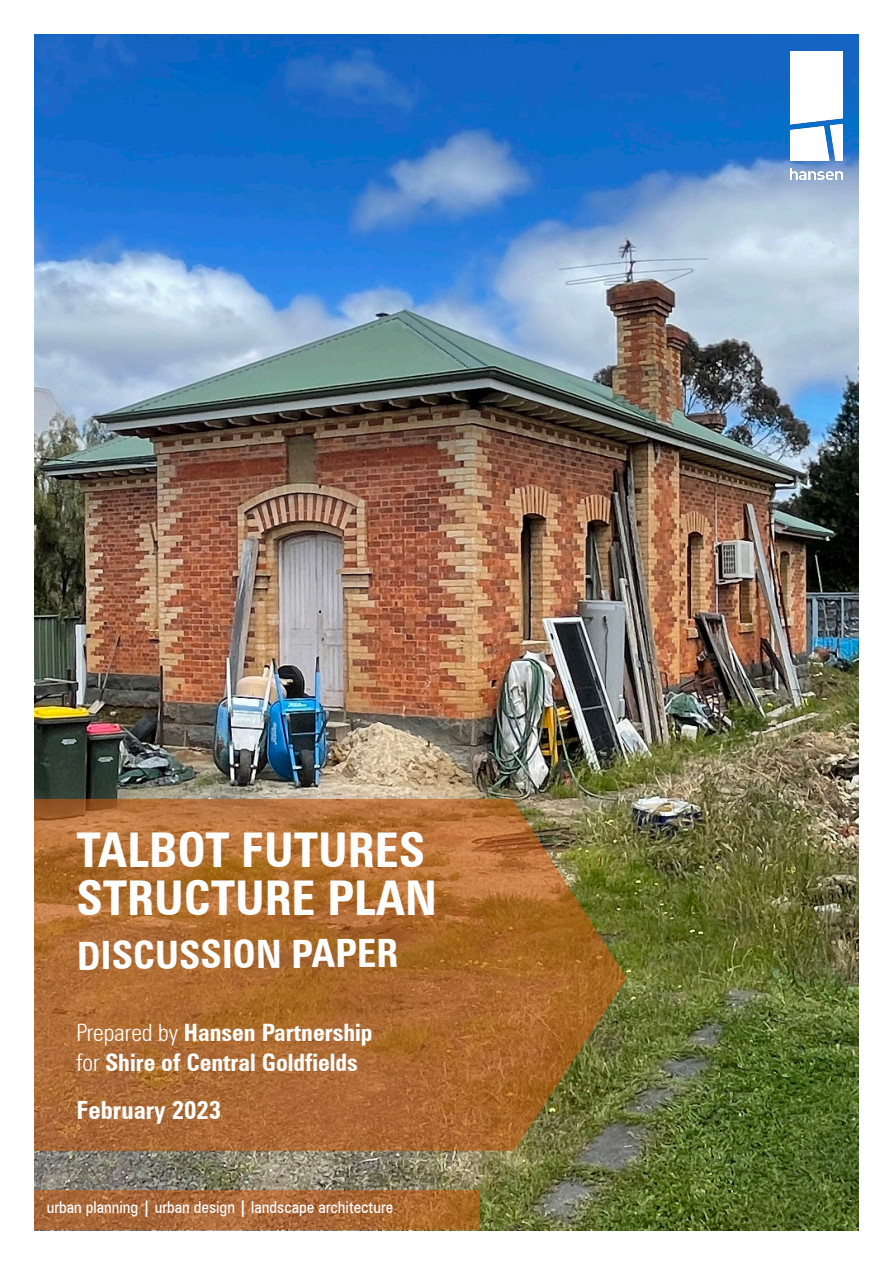
<style>
.page{position:relative;width:893px;height:1263px;background:#fff}
.page>*{position:absolute;margin:0;border:0;box-sizing:border-box;transform-origin:0 0}
.t1{font:700 condensed 48px/48px "Zurich BT";color:#fff}
.t2{font:700 condensed 39px "Zurich BT";color:#fff}
.t3{font:700 condensed 25.05px "Zurich BT";color:#fff}
.t4{font:700 condensed 24px/30px "Zurich BT";color:#fff}
.t5{font:condensed 16.5px "Zurich BT";color:#fff}
.s1{font-weight:300}
.s2{font-weight:700}
</style>
<div class="page">
<img style="left:34px;top:34px;width:825px;height:1196px">
<svg style="left:34px;top:799px;width:480px;height:352px;background:#ae6c32"></svg>
<img style="left:514px;top:801px;width:112px;height:350px">
<img style="left:791px;top:51px;width:52px;height:128px">
<svg style="left:34px;top:1191px;width:446px;height:39px;background:#aa6835"></svg>
<h1 class="t1" style="left:77px;top:825px;width:362px">TALBOT FUTURES<br>STRUCTURE PLAN</h1>
<h2 class="t2" style="left:76px;top:933px;width:323px;rotate:-1deg">DISCUSSION PAPER</h2>
<p class="t4" style="left:77px;top:1017px;width:298px"><span class="s1">Prepared by</span> Hansen Partnership <span class="s1">for</span> Shire of Central Goldfields</p>
<p class="t3" style="left:77px;top:1094px;width:146px">February 2023</p>
<p class="t5" style="left:47px;top:1197px;width:348px">urban planning <span class="s2">|</span> urban design <span class="s2">|</span> landscape architecture</p>
</div>
